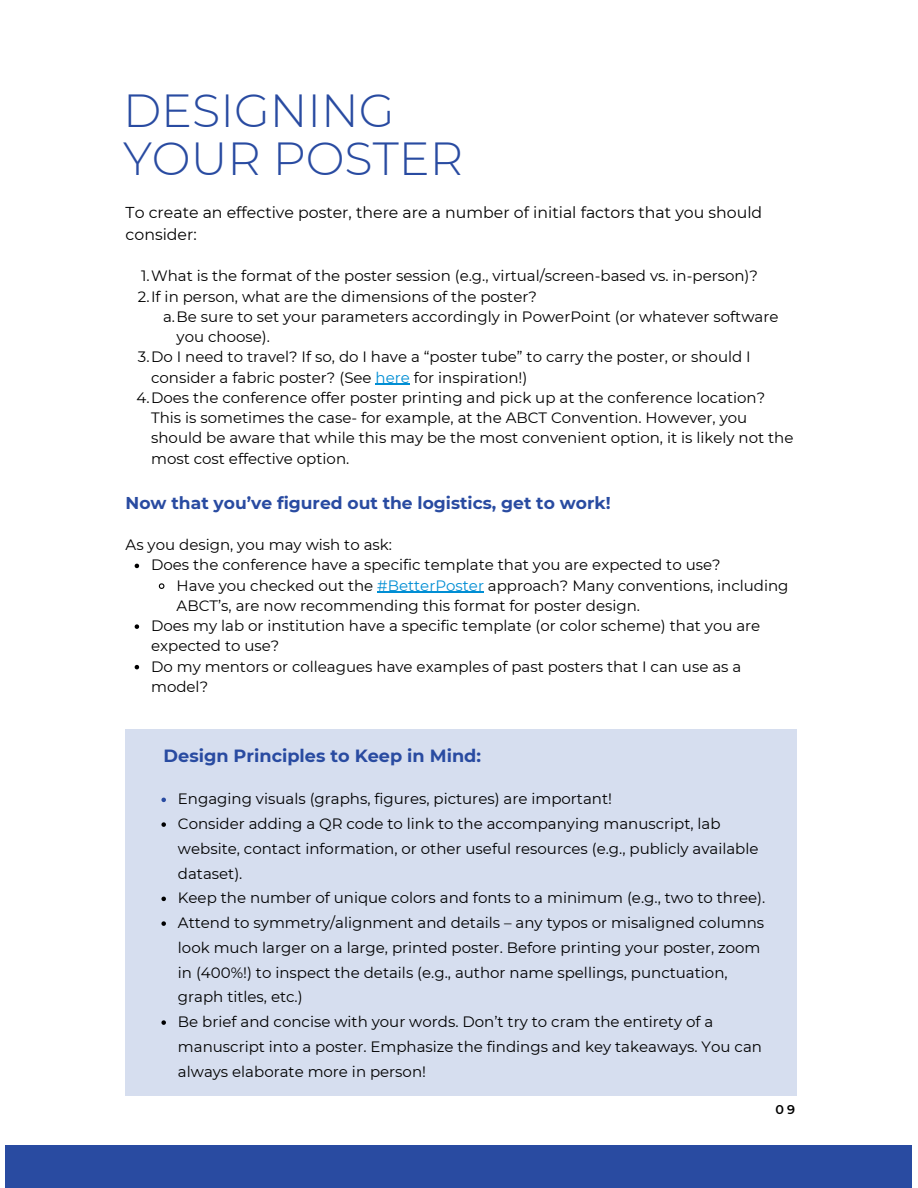
<style>
.page{position:relative;width:918px;height:1188px;background:#fff}
.page>*{position:absolute;margin:0;border:0;box-sizing:border-box;transform-origin:0 0}
.t1{font:300 46.35px/48.8px "Montserrat";color:#294ba1}
.t2{font:700 17.7px "Montserrat";color:#294ba1}
.t3{font:700 17.1px "Montserrat";color:#294ba1}
.t4{font:15.75px/21.3px "Montserrat";color:#000001}
.t5{font:15px/20.2px "Montserrat";color:#000001}
.t6{font:15px/24.8px "Montserrat";color:#000}
.t7{font:600 12.75px "Montserrat";color:#000001}
.s1{color:#008ed4}
</style>
<div class="page">
<hr style="left:376px;top:384px;width:34px;height:1px;background:#008ed4">
<svg style="left:135px;top:564px;width:4px;height:4px"></svg>
<svg style="left:158px;top:583px;width:7px;height:6px"></svg>
<hr style="left:377px;top:592px;width:107px;height:1px;background:#008ed4">
<svg style="left:135px;top:624px;width:4px;height:5px"></svg>
<svg style="left:135px;top:665px;width:4px;height:4px"></svg>
<div style="left:6px;top:1145px;width:906px;height:43px;background:#294ba1"></div>
<div style="left:126px;top:729px;width:671px;height:367px;background:#d6deef"></div>
<svg style="left:161px;top:798px;width:5px;height:4px"></svg>
<svg style="left:161px;top:822px;width:5px;height:5px"></svg>
<svg style="left:161px;top:897px;width:5px;height:4px"></svg>
<svg style="left:161px;top:921px;width:5px;height:5px"></svg>
<svg style="left:161px;top:1020px;width:5px;height:5px"></svg>
<p class="t1" style="left:123px;top:86px;width:342px">DESIGNING<br>YOUR POSTER</p>
<p class="t4" style="left:126px;top:202px;width:638px">To create an effective poster, there are a number of initial factors that you should consider:</p>
<p class="t5" style="left:141px;top:266px;width:619px">1.What is the format of the poster session (e.g., virtual/screen-based vs. in-person)?</p>
<p class="t5" style="left:138px;top:286px;width:401px">2.If in person, what are the dimensions of the poster?</p>
<p class="t5" style="left:177px;top:306px;width:603px;text-indent:-14px">a.Be sure to set your parameters accordingly in PowerPoint (or whatever software you choose).</p>
<p class="t5" style="left:151px;top:347px;width:601px;text-indent:-13px">3.Do I need to travel? If so, do I have a “poster tube” to carry the poster, or should I consider a fabric poster? (See <span class="s1">here</span> for inspiration!)</p>
<p class="t5" style="left:151px;top:387px;width:644px;text-indent:-15px">4.Does the conference offer poster printing and pick up at the conference location?<br>This is sometimes the case- for example, at the ABCT Convention. However, you should be aware that while this may be the most convenient option, it is likely not the most cost effective option.</p>
<p class="t3" style="left:126px;top:492px;width:486px">Now that you’ve figured out the logistics, get to work!</p>
<p class="t5" style="left:126px;top:535px;width:268px">As you design, you may wish to ask:</p>
<p class="t5" style="left:151px;top:555px;width:571px">Does the conference have a specific template that you are expected to use?</p>
<p class="t5" style="left:177px;top:575px;width:613px">Have you checked out the <span class="s1">#BetterPoster</span> approach? Many conventions, including<br>ABCT’s, are now recommending this format for poster design.</p>
<p class="t5" style="left:151px;top:616px;width:611px">Does my lab or institution have a specific template (or color scheme) that you are expected to use?</p>
<p class="t5" style="left:151px;top:656px;width:592px">Do my mentors or colleagues have examples of past posters that I can use as a model?</p>
<p class="t2" style="left:164px;top:745px;width:319px">Design Principles to Keep in Mind:</p>
<p class="t6" style="left:178px;top:787px;width:436px">Engaging visuals (graphs, figures, pictures) are important!</p>
<p class="t6" style="left:178px;top:811px;width:582px">Consider adding a QR code to link to the accompanying manuscript, lab website, contact information, or other useful resources (e.g., publicly available dataset).</p>
<p class="t6" style="left:178px;top:886px;width:589px">Keep the number of unique colors and fonts to a minimum (e.g., two to three).</p>
<p class="t6" style="left:178px;top:910px;width:588px">Attend to symmetry/alignment and details – any typos or misaligned columns look much larger on a large, printed poster. Before printing your poster, zoom in (400%!) to inspect the details (e.g., author name spellings, punctuation, graph titles, etc.)</p>
<p class="t6" style="left:178px;top:1009px;width:586px">Be brief and concise with your words. Don’t try to cram the entirety of a manuscript into a poster. Emphasize the findings and key takeaways. You can always elaborate more in person!</p>
<p class="t7" style="left:775px;top:1102px;width:21px">09</p>
</div>
